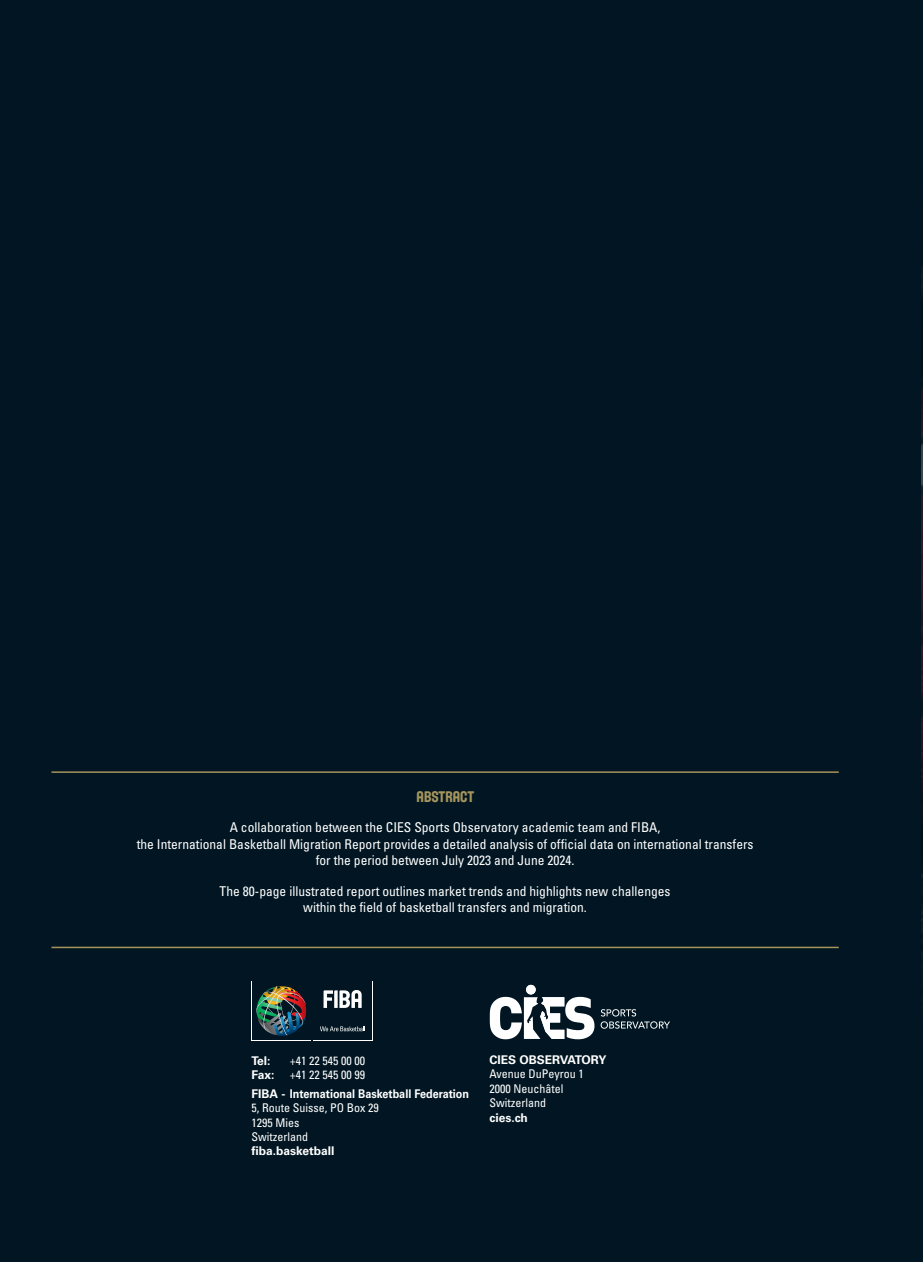
<style>
.page{position:relative;width:923px;height:1262px;background:#fff}
.page>*{position:absolute;margin:0;border:0;box-sizing:border-box;transform-origin:0 0}
.Abstract{font:15px "Fiba";color:#a5945b}
.Descriptif{font:condensed 13.5px/16.5px "Univers";color:#fff;text-align:center}
.Adresse{font:condensed 12px "Univers";color:#fff}
.Adresse-2{font:700 12px "Univers";color:#fff}
</style>
<div class="page">
<div style="left:0;top:0;width:922px;height:1261px;background:#011622"></div>
<img style="left:921px;top:268px;width:1px;height:687px">
<svg style="left:251px;top:981px;width:1px;height:59px"></svg>
<svg style="left:320px;top:1026px;width:45px;height:5px"></svg>
<svg style="left:323px;top:990px;width:38px;height:17px"></svg>
<img style="left:256px;top:986px;width:50px;height:50px">
<svg style="left:600px;top:1009px;width:69px;height:19px"></svg>
<div style="left:526px;top:984px;width:9px;height:10px;background:#fff;border-radius:50%"></div>
<svg style="left:489px;top:996px;width:105px;height:43px"></svg>
<hr style="left:51px;top:771px;width:787px;height:1px;background:#a5945b">
<hr style="left:51px;top:946px;width:787px;height:2px;background:#a5945b">
<p class="Abstract" style="left:416px;top:788px;width:59px">ABSTRACT</p>
<p class="Descriptif" style="left:137px;top:819px;width:618px">A collaboration between the CIES Sports Observatory academic team and FIBA,<br>the International Basketball Migration Report provides a detailed analysis of official data on international transfers for the period between July 2023 and June 2024.</p>
<p class="Descriptif" style="left:219px;top:882px;width:452px">The 80-page illustrated report outlines market trends and highlights new challenges within the field of basketball transfers and migration.</p>
<p class="Adresse-2" style="left:251px;top:1053px;width:20px">Tel:</p>
<p class="Adresse" style="left:290px;top:1052px;width:77px">+41 22 545 00 00</p>
<p class="Adresse-2" style="left:251px;top:1067px;width:24px">Fax:</p>
<p class="Adresse" style="left:290px;top:1067px;width:77px">+41 22 545 00 99</p>
<p class="Adresse-2" style="left:251px;top:1086px;width:219px">FIBA - International Basketball Federation</p>
<p class="Adresse" style="left:251px;top:1100px;width:129px">5, Route Suisse, PO Box 29</p>
<p class="Adresse" style="left:251px;top:1114px;width:49px">1295 Mies</p>
<p class="Adresse" style="left:251px;top:1128px;width:58px">Switzerland</p>
<p class="Adresse-2" style="left:251px;top:1143px;width:84px">fiba.basketball</p>
<p class="Adresse-2" style="left:489px;top:1052px;width:118px">CIES OBSERVATORY</p>
<p class="Adresse" style="left:489px;top:1066px;width:96px">Avenue DuPeyrou 1</p>
<p class="Adresse" style="left:489px;top:1080px;width:75px">2000 Neuchâtel</p>
<p class="Adresse" style="left:489px;top:1095px;width:58px">Switzerland</p>
<p class="Adresse-2" style="left:489px;top:1110px;width:40px">cies.ch</p>
</div>
